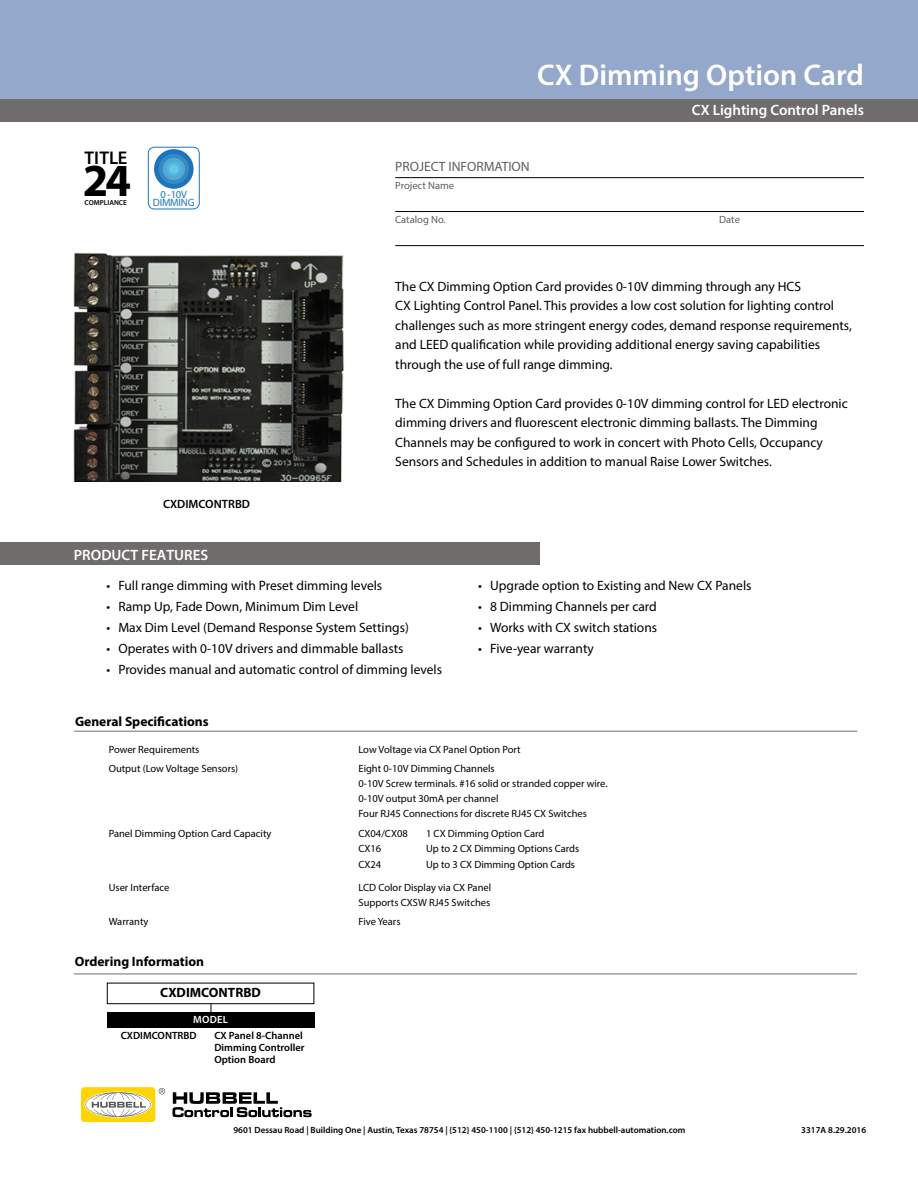
<style>
.page{position:relative;width:918px;height:1188px;background:#fff}
.page>*{position:absolute;margin:0;border:0;box-sizing:border-box;transform-origin:0 0}
.t1{font:700 46.05px "Myriad Pro";color:#000}
.t2{font:600 30px "Myriad Pro";color:#fff}
.t3{font:600 18.45px "Myriad Pro";color:#000}
.t4{font:600 15px "Myriad Pro";color:#fff}
.t5{font:13.5px/19.5px "Myriad Pro";color:#000}
.t6{font:700 13.5px "Myriad Pro";color:#000}
.t7{font:13.5px "Myriad Pro";color:#625d5c}
.t8{font:600 12px "Myriad Pro";color:#000}
.t9{font:10.65px/7.9px "Myriad Pro";letter-spacing:-.02em;color:#1c75bc;text-align:center}
.t10{font:10.5px/15px "Myriad Pro";color:#000}
.t11{font:600 10.5px/12px "Myriad Pro";color:#000}
.t12{font:10.5px "Myriad Pro";color:#625d5c}
.t13{font:600 10.5px "Myriad Pro";letter-spacing:.02em;color:#fff}
.t14{font:600 9px "Myriad Pro";color:#000}
.t15{font:600 7.2px "Myriad Pro";color:#000}
</style>
<div class="page">
<div style="left:0;top:0;width:918px;height:99px;background:#94a8cc"></div>
<div style="left:0;top:99px;width:918px;height:22px;background:#706c6b"></div>
<hr style="left:395px;top:177px;width:469px;height:1px;background:#000">
<hr style="left:395px;top:211px;width:469px;height:1px;background:#000">
<hr style="left:395px;top:245px;width:469px;height:1px;background:#000">
<div style="left:0;top:543px;width:540px;height:22px;background:#706c6b"></div>
<img style="left:73px;top:252px;width:271px;height:229px">
<hr style="left:74px;top:731px;width:783px;height:1px;background:#706c6b">
<div style="left:107px;top:983px;width:207px;height:21px;border:1px solid #000"></div>
<div style="left:107px;top:1012px;width:207px;height:15px;background:#000"></div>
<hr style="left:74px;top:974px;width:783px;height:1px;background:#706c6b">
<div style="left:154px;top:149px;width:40px;height:40px;background:#1c75bc;border-radius:50%"></div>
<div style="left:159px;top:154px;width:30px;height:30px;background:#368ac4;border-radius:50%"></div>
<div style="left:163px;top:158px;width:22px;height:22px;background:#58a5d2;border-radius:50%"></div>
<div style="left:166px;top:161px;width:15px;height:16px;background:#48b9e0;border-radius:50%"></div>
<div style="left:169px;top:164px;width:10px;height:10px;background:#68c7e2;border-radius:50%"></div>
<div style="left:148px;top:147px;width:52px;height:62px;border:1px solid #1c75bc;border-radius:6px"></div>
<svg style="left:173px;top:1092px;width:139px;height:25px"></svg>
<svg style="left:81px;top:1087px;width:84px;height:35px"></svg>
<h3 class="t3" style="left:85px;top:150px;width:44px">TITLE</h3>
<h1 class="t1" style="left:83px;top:163px;width:50px">24</h1>
<p class="t15" style="left:85px;top:199px;width:44px">COMPLIANCE</p>
<p class="t9" style="left:153px;top:191px;width:43px">0 -10V<br>DIMMING</p>
<p class="t8" style="left:163px;top:499px;width:89px">CXDIMCONTRBD</p>
<h2 class="t2" style="left:537px;top:63px;width:328px">CX Dimming Option Card</h2>
<p class="t4" style="left:692px;top:104px;width:174px">CX Lighting Control Panels</p>
<p class="t7" style="left:395px;top:161px;width:136px">PROJECT INFORMATION</p>
<p class="t12" style="left:395px;top:182px;width:60px">Project Name</p>
<p class="t12" style="left:395px;top:215px;width:52px">Catalog No.</p>
<p class="t12" style="left:719px;top:215px;width:22px">Date</p>
<p class="t5" style="left:395px;top:278px;width:458px">The CX Dimming Option Card provides 0-10V dimming through any HCS<br>CX Lighting Control Panel. This provides a low cost solution for lighting control challenges such as more stringent energy codes, demand response requirements, and LEED qualification while providing additional energy saving capabilities through the use of full range dimming.</p>
<p class="t5" style="left:395px;top:395px;width:454px">The CX Dimming Option Card provides 0-10V dimming control for LED electronic dimming drivers and fluorescent electronic dimming ballasts. The Dimming Channels may be configured to work in concert with Photo Cells, Occupancy Sensors and Schedules in addition to manual Raise Lower Switches.</p>
<p class="t4" style="left:74px;top:549px;width:136px">PRODUCT FEATURES</p>
<p class="t5" style="left:106px;top:577px;width:277px">• Full range dimming with Preset dimming levels</p>
<p class="t5" style="left:106px;top:598px;width:253px">• Ramp Up, Fade Down, Minimum Dim Level</p>
<p class="t5" style="left:106px;top:619px;width:304px">• Max Dim Level (Demand Response System Settings)</p>
<p class="t5" style="left:106px;top:640px;width:299px">• Operates with 0-10V drivers and dimmable ballasts</p>
<p class="t5" style="left:106px;top:661px;width:337px">• Provides manual and automatic control of dimming levels</p>
<p class="t5" style="left:478px;top:577px;width:275px">• Upgrade option to Existing and New CX Panels</p>
<p class="t5" style="left:478px;top:598px;width:180px">• 8 Dimming Channels per card</p>
<p class="t5" style="left:478px;top:619px;width:181px">• Works with CX switch stations</p>
<p class="t5" style="left:478px;top:640px;width:117px">• Five-year warranty</p>
<p class="t6" style="left:75px;top:716px;width:135px">General Specifications</p>
<p class="t10" style="left:109px;top:742px;width:92px">Power Requirements</p>
<p class="t10" style="left:359px;top:742px;width:164px">Low Voltage via CX Panel Option Port</p>
<p class="t10" style="left:109px;top:762px;width:131px">Output (Low Voltage Sensors)</p>
<p class="t10" style="left:359px;top:762px;width:251px">Eight 0-10V Dimming Channels<br>0-10V Screw terminals. #16 solid or stranded copper wire.<br>0-10V output 30mA per channel<br>Four RJ45 Connections for discrete RJ45 CX Switches</p>
<p class="t10" style="left:109px;top:826px;width:164px">Panel Dimming Option Card Capacity</p>
<p class="t10" style="left:359px;top:826px;width:51px">CX04/CX08</p>
<p class="t10" style="left:426px;top:826px;width:120px">1 CX Dimming Option Card</p>
<p class="t10" style="left:359px;top:841px;width:24px">CX16</p>
<p class="t10" style="left:426px;top:841px;width:155px">Up to 2 CX Dimming Options Cards</p>
<p class="t10" style="left:359px;top:858px;width:24px">CX24</p>
<p class="t10" style="left:426px;top:858px;width:151px">Up to 3 CX Dimming Option Cards</p>
<p class="t10" style="left:109px;top:880px;width:62px">User Interface</p>
<p class="t10" style="left:359px;top:880px;width:134px">LCD Color Display via CX Panel<br>Supports CXSW RJ45 Switches</p>
<p class="t10" style="left:109px;top:915px;width:41px">Warranty</p>
<p class="t10" style="left:359px;top:915px;width:44px">Five Years</p>
<p class="t6" style="left:75px;top:956px;width:131px">Ordering Information</p>
<p class="t6" style="left:160px;top:987px;width:102px">CXDIMCONTRBD</p>
<p class="t13" style="left:193px;top:1016px;width:36px">MODEL</p>
<p class="t11" style="left:121px;top:1030px;width:78px">CXDIMCONTRBD</p>
<p class="t11" style="left:214px;top:1030px;width:92px">CX Panel 8-Channel<br>Dimming Controller<br>Option Board</p>
<p class="t14" style="left:233px;top:1126px;width:453px">9601 Dessau Road | Building One | Austin, Texas 78754 | {512} 450-1100 | {512} 450-1215 fax hubbell-automation.com</p>
<p class="t14" style="left:801px;top:1126px;width:66px">3317A 8.29.2016</p>
</div>
